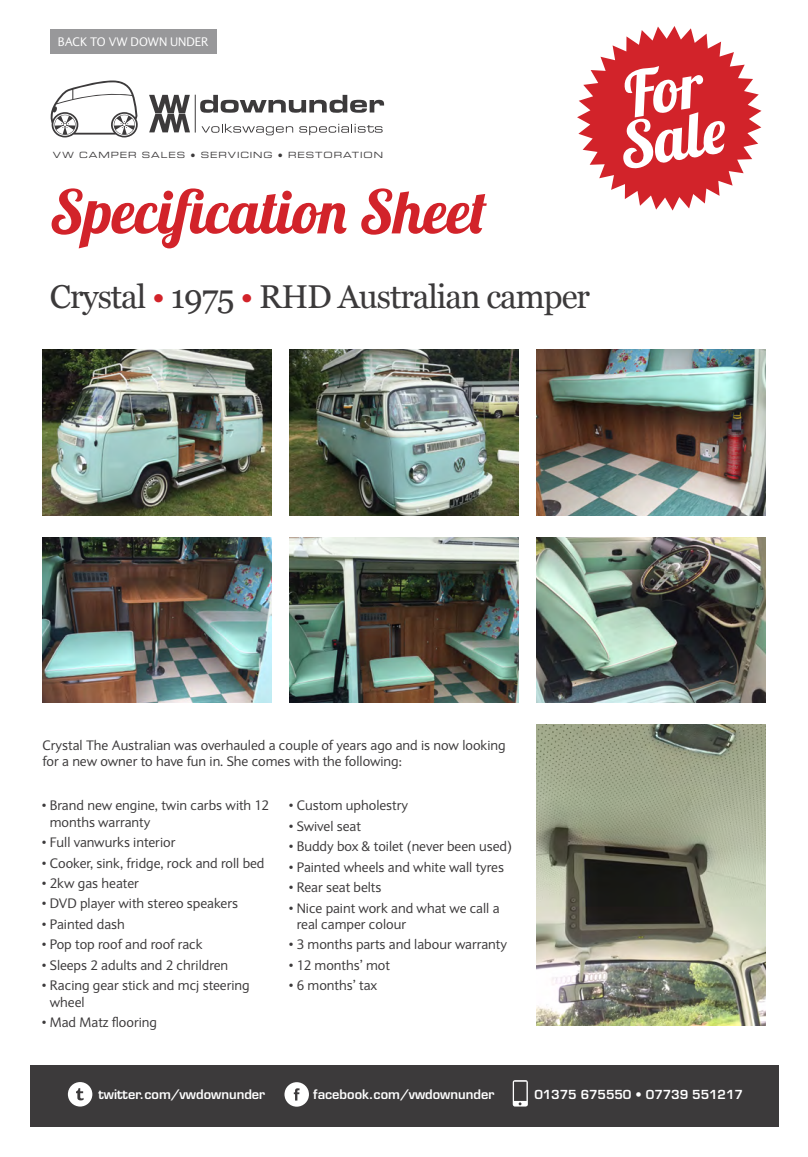
<style>
.page{position:relative;width:808px;height:1157px;background:#fff}
.page>*{position:absolute;margin:0;border:0;box-sizing:border-box;transform-origin:0 0}
.t1{font:62.4px/49.2px "Lobster 1.4";color:#fff}
.t2{font:60px "Lobster 1.4";color:#d2232a}
.t3{font:33px "Georgia";letter-spacing:-.03em;color:#3c3a3b}
.t4{font:13.5px/16.2px "Expert Sans";color:#3c3a3b}
.t5{font:600 12.9px "Eurostile";color:#fff}
.t6{font:600 12.15px "Eurostile";letter-spacing:-.01em;color:#fff}
.t7{font:12.15px "Expert Sans";color:#fff}
.t8{font:8.55px "Eurostile Extended Two";letter-spacing:.105em;color:#3c3a3b}
.s1{font-size:10.05px}
.s2{color:#d2232a}
</style>
<div class="page">
<svg style="left:577px;top:26px;width:184px;height:184px"></svg>
<img style="left:43px;top:350px;width:228px;height:166px">
<img style="left:43px;top:537px;width:228px;height:166px">
<img style="left:289px;top:350px;width:229px;height:166px">
<img style="left:289px;top:537px;width:229px;height:166px">
<img style="left:536px;top:350px;width:229px;height:166px">
<img style="left:536px;top:537px;width:229px;height:166px">
<img style="left:536px;top:724px;width:229px;height:301px">
<div style="left:30px;top:1065px;width:748px;height:62px;background:#3c3a3b"></div>
<svg style="left:284px;top:1082px;width:25px;height:24px"></svg>
<svg style="left:68px;top:1082px;width:24px;height:24px"></svg>
<svg style="left:513px;top:1080px;width:15px;height:26px"></svg>
<svg style="left:50px;top:80px;width:88px;height:57px"></svg>
<svg style="left:200px;top:95px;width:184px;height:18px"></svg>
<svg style="left:202px;top:124px;width:91px;height:11px"></svg>
<svg style="left:299px;top:124px;width:84px;height:11px"></svg>
<hr style="left:195px;top:95px;width:1px;height:38px;background:#3c3a3b">
<svg style="left:149px;top:95px;width:41px;height:37px"></svg>
<div style="left:50px;top:29px;width:166px;height:25px;background:#98989a"></div>
<p class="t7" style="left:58px;top:34px;width:152px">BACK TO VW DOWN UNDER</p>
<p class="t8" style="left:53px;top:149px;width:332px">VW CAMPER SALES <span class="s1">•</span> SERVICING <span class="s1">•</span> RESTORATION</p>
<h2 class="t2" style="left:50px;top:173px;width:438px">Specification Sheet</h2>
<h3 class="t3" style="left:50px;top:272px;width:542px">Crystal <span class="s2">•</span> 1975 <span class="s2">•</span> RHD Australian camper</h3>
<h1 class="t1" style="left:606px;top:74px;width:108px;rotate:-10deg">For<br>Sale</h1>
<p class="t4" style="left:43px;top:736px;width:465px">Crystal The Australian was overhauled a couple of years ago and is now looking for a new owner to have fun in. She comes with the following:</p>
<p class="t4" style="left:50px;top:797px;width:221px;text-indent:-8px">• Brand new engine, twin carbs with 12 months warranty</p>
<p class="t4" style="left:42px;top:834px;width:135px">• Full vanwurks interior</p>
<p class="t4" style="left:42px;top:854px;width:224px">• Cooker, sink, fridge, rock and roll bed</p>
<p class="t4" style="left:42px;top:875px;width:99px">• 2kw gas heater</p>
<p class="t4" style="left:42px;top:895px;width:198px">• DVD player with stereo speakers</p>
<p class="t4" style="left:42px;top:916px;width:85px">• Painted dash</p>
<p class="t4" style="left:42px;top:936px;width:162px">• Pop top roof and roof rack</p>
<p class="t4" style="left:42px;top:956px;width:188px">• Sleeps 2 adults and 2 chrildren</p>
<p class="t4" style="left:50px;top:977px;width:201px;text-indent:-8px">• Racing gear stick and mcj steering wheel</p>
<p class="t4" style="left:42px;top:1014px;width:117px">• Mad Matz flooring</p>
<p class="t4" style="left:289px;top:797px;width:121px">• Custom upholestry</p>
<p class="t4" style="left:289px;top:818px;width:74px">• Swivel seat</p>
<p class="t4" style="left:289px;top:838px;width:225px">• Buddy box &amp; toilet (never been used)</p>
<p class="t4" style="left:289px;top:858px;width:217px">• Painted wheels and white wall tyres</p>
<p class="t4" style="left:289px;top:879px;width:94px">• Rear seat belts</p>
<p class="t4" style="left:297px;top:899px;width:204px;text-indent:-8px">• Nice paint work and what we call a real camper colour</p>
<p class="t4" style="left:289px;top:936px;width:220px">• 3 months parts and labour warranty</p>
<p class="t4" style="left:289px;top:956px;width:103px">• 12 months’ mot</p>
<p class="t4" style="left:289px;top:977px;width:90px">• 6 months’ tax</p>
<p class="t5" style="left:98px;top:1086px;width:168px">twitter.com/vwdownunder</p>
<p class="t5" style="left:313px;top:1086px;width:183px">facebook.com/vwdownunder</p>
<p class="t6" style="left:534px;top:1086px;width:210px">01375 675550 • 07739 551217</p>
</div>
